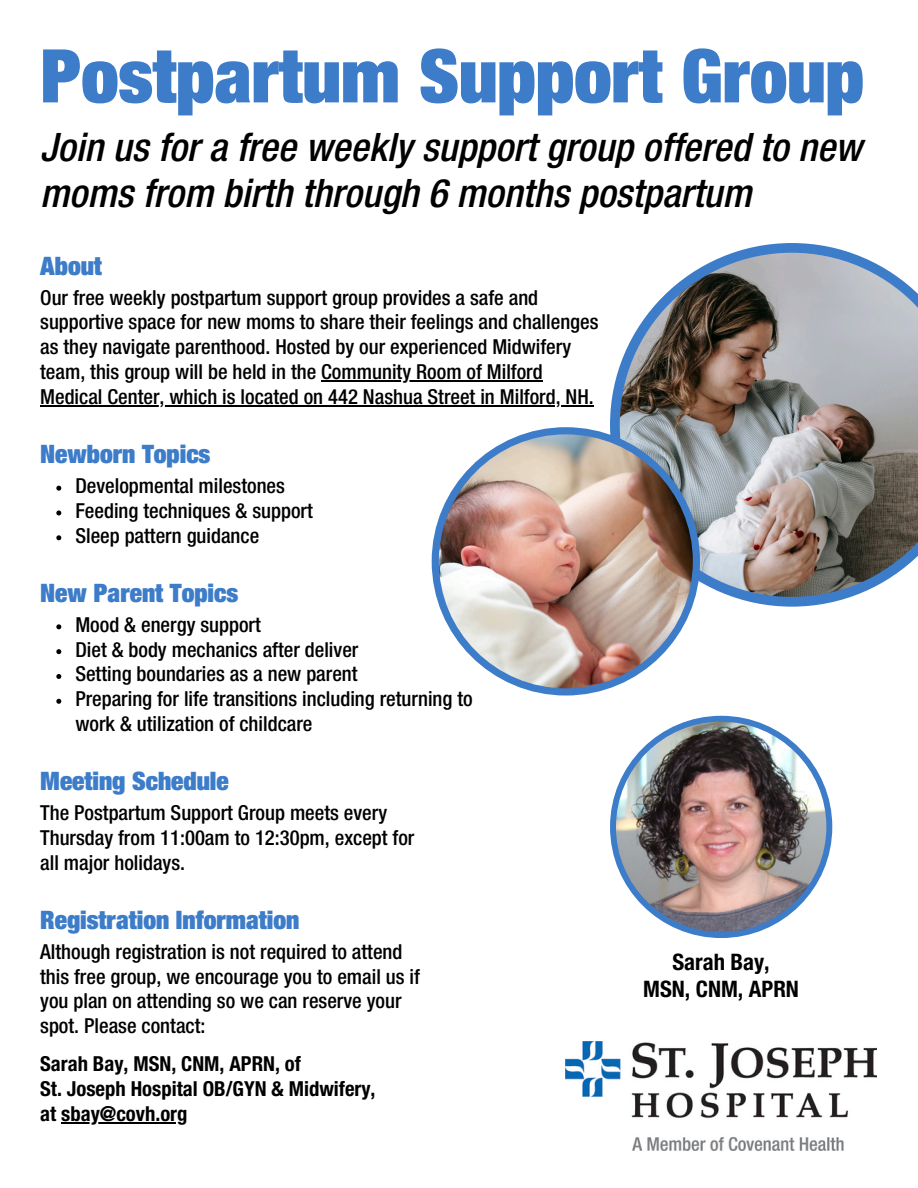
<style>
.page{position:relative;width:918px;height:1188px;background:#fff}
.page>*{position:absolute;margin:0;border:0;box-sizing:border-box;transform-origin:0 0}
.t1{font:900 condensed 74.1px "Helvetica Neue LT Std";color:#3d7cc9}
.t2{font:italic 500 condensed 39.3px/46.5px "Helvetica Neue LT Std";color:#000}
.t3{font:900 condensed 25.5px "Helvetica Neue LT Std";color:#3d7cc9}
.t4{font:700 condensed 22.8px/27.3px "Helvetica Neue LT Std";color:#000;text-align:center}
.t5{font:500 condensed 20.7px/24.8px "Helvetica Neue LT Std";color:#000}
.t6{font:700 condensed 20.7px/24.8px "Helvetica Neue LT Std";color:#000}
</style>
<div class="page">
<svg style="left:56px;top:624px;width:5px;height:5px"></svg>
<svg style="left:56px;top:649px;width:5px;height:5px"></svg>
<svg style="left:56px;top:674px;width:5px;height:5px"></svg>
<svg style="left:56px;top:699px;width:5px;height:5px"></svg>
<img style="left:566px;top:1042px;width:310px;height:109px">
<div style="left:610px;top:716px;width:222px;height:222px;background:#3d7cc9;border-radius:50%"></div>
<img style="left:616px;top:722px;width:210px;height:210px;border-radius:50%">
<svg style="left:610px;top:243px;width:241px;height:364px"></svg>
<img style="left:620px;top:253px;width:298px;height:344px">
<div style="left:432px;top:427px;width:268px;height:269px;background:#3d7cc9;border-radius:50%"></div>
<img style="left:439px;top:434px;width:254px;height:254px;border-radius:50%">
<hr style="left:321px;top:380px;width:222px;height:1px;background:#000">
<hr style="left:40px;top:405px;width:554px;height:1px;background:#000">
<svg style="left:56px;top:486px;width:5px;height:5px"></svg>
<svg style="left:56px;top:511px;width:5px;height:4px"></svg>
<svg style="left:56px;top:535px;width:5px;height:5px"></svg>
<hr style="left:61px;top:1122px;width:127px;height:1px;background:#000">
<p class="t1" style="left:40px;top:49px;width:825px">Postpartum Support Group</p>
<p class="t2" style="left:40px;top:129px;width:823px">Join us for a free weekly support group offered to new moms from birth through 6 months postpartum</p>
<p class="t3" style="left:40px;top:256px;width:63px">About</p>
<h3 class="t5" style="left:40px;top:288px;width:560px">Our free weekly postpartum support group provides a safe and supportive space for new moms to share their feelings and challenges as they navigate parenthood. Hosted by our experienced Midwifery team, this group will be held in the Community Room of Milford</h3>
<p class="t5" style="left:40px;top:387px;width:555px">Medical Center, which is located on 442 Nashua Street in Milford, NH.</p>
<h6 class="t3" style="left:40px;top:445px;width:172px">Newborn Topics</h6>
<p class="t5" style="left:75px;top:476px;width:211px">Developmental milestones</p>
<p class="t5" style="left:75px;top:501px;width:239px">Feeding techniques &amp; support</p>
<h3 class="t5" style="left:75px;top:526px;width:185px">Sleep pattern guidance</h3>
<p class="t3" style="left:40px;top:584px;width:200px">New Parent Topics</p>
<h1 class="t5" style="left:75px;top:615px;width:187px">Mood &amp; energy support</h1>
<p class="t5" style="left:75px;top:640px;width:285px">Diet &amp; body mechanics after deliver</p>
<p class="t5" style="left:75px;top:665px;width:284px">Setting boundaries as a new parent</p>
<h3 class="t5" style="left:75px;top:689px;width:399px">Preparing for life transitions including returning to work &amp; utilization of childcare</h3>
<h3 class="t3" style="left:40px;top:772px;width:190px">Meeting Schedule</h3>
<h6 class="t5" style="left:40px;top:803px;width:376px">The Postpartum Support Group meets every<br>Thursday from 11:00am to 12:30pm, except for all major holidays.</h6>
<h6 class="t3" style="left:40px;top:911px;width:261px">Registration Information</h6>
<h4 class="t5" style="left:40px;top:942px;width:381px">Although registration is not required to attend this free group, we encourage you to email us if you plan on attending so we can reserve your spot. Please contact:</h4>
<p class="t6" style="left:40px;top:1055px;width:337px">Sarah Bay, MSN, CNM, APRN, of<br>St. Joseph Hospital OB/GYN &amp; Midwifery, at sbay@covh.org</p>
<p class="t4" style="left:643px;top:951px;width:157px">Sarah Bay,<br>MSN, CNM, APRN</p>
</div>
